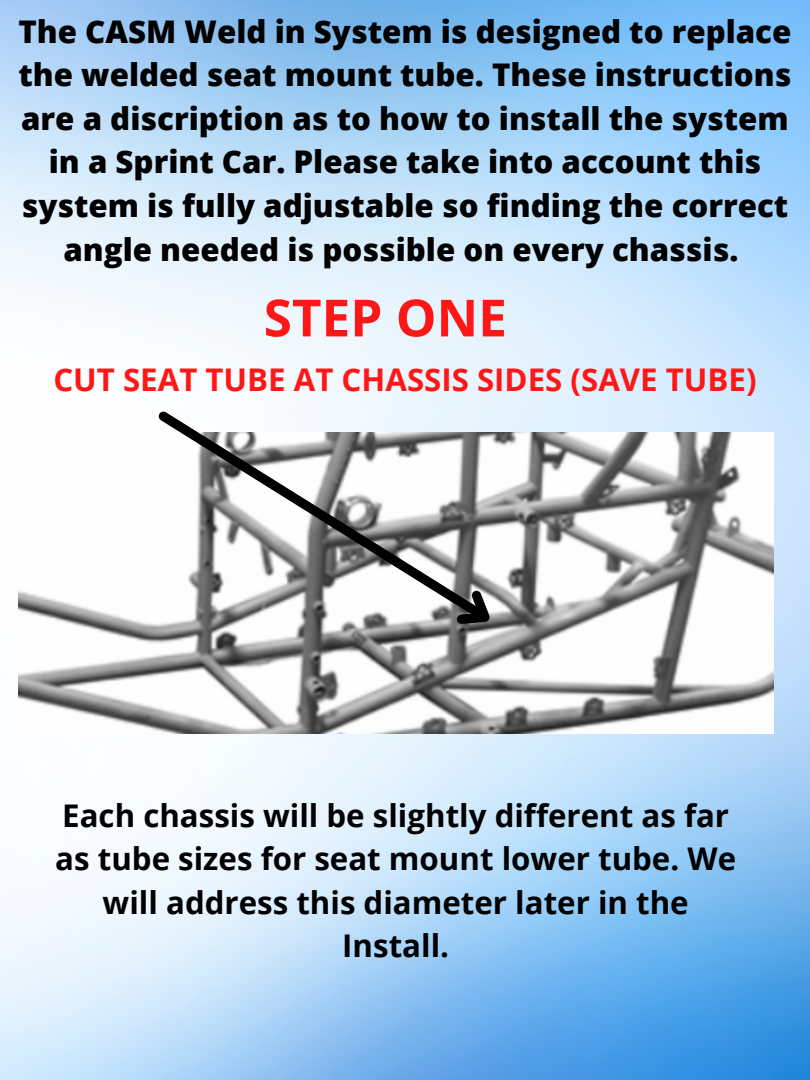
<style>
.page{position:relative;width:810px;height:1080px;background:#fff}
.page>*{position:absolute;margin:0;border:0;box-sizing:border-box;transform-origin:0 0}
.t1{font:700 51.25px "Open Sans";color:#ff1616}
.t2{font:800 31.25px/43.6px "Open Sans";color:#000;text-align:center}
.t3{font:700 31.25px/43.6px "Open Sans";color:#000;text-align:center}
.t4{font:700 31.25px "Open Sans";color:#ff1616}
</style>
<div class="page">
<img style="left:0;top:0;width:810px;height:1080px">
<img style="left:18px;top:433px;width:755px;height:300px">
<svg style="left:150px;top:403px;width:346px;height:226px"></svg>
<svg style="left:444px;top:577px;width:69px;height:72px"></svg>
<p class="t2" style="left:19px;top:9px;width:774px">The CASM Weld in System is designed to replace the welded seat mount tube. These instructions are a discription as to how to install the system in a Sprint Car. Please take into account this system is fully adjustable so finding the correct angle needed is possible on every chassis.</p>
<p class="t1" style="left:264px;top:282px;width:245px">STEP ONE</p>
<p class="t4" style="left:53px;top:357px;width:705px">CUT SEAT TUBE AT CHASSIS SIDES (SAVE TUBE)</p>
<p class="t3" style="left:55px;top:793px;width:682px">Each chassis will be slightly different as far as tube sizes for seat mount lower tube. We will address this diameter later in the Install.</p>
</div>
